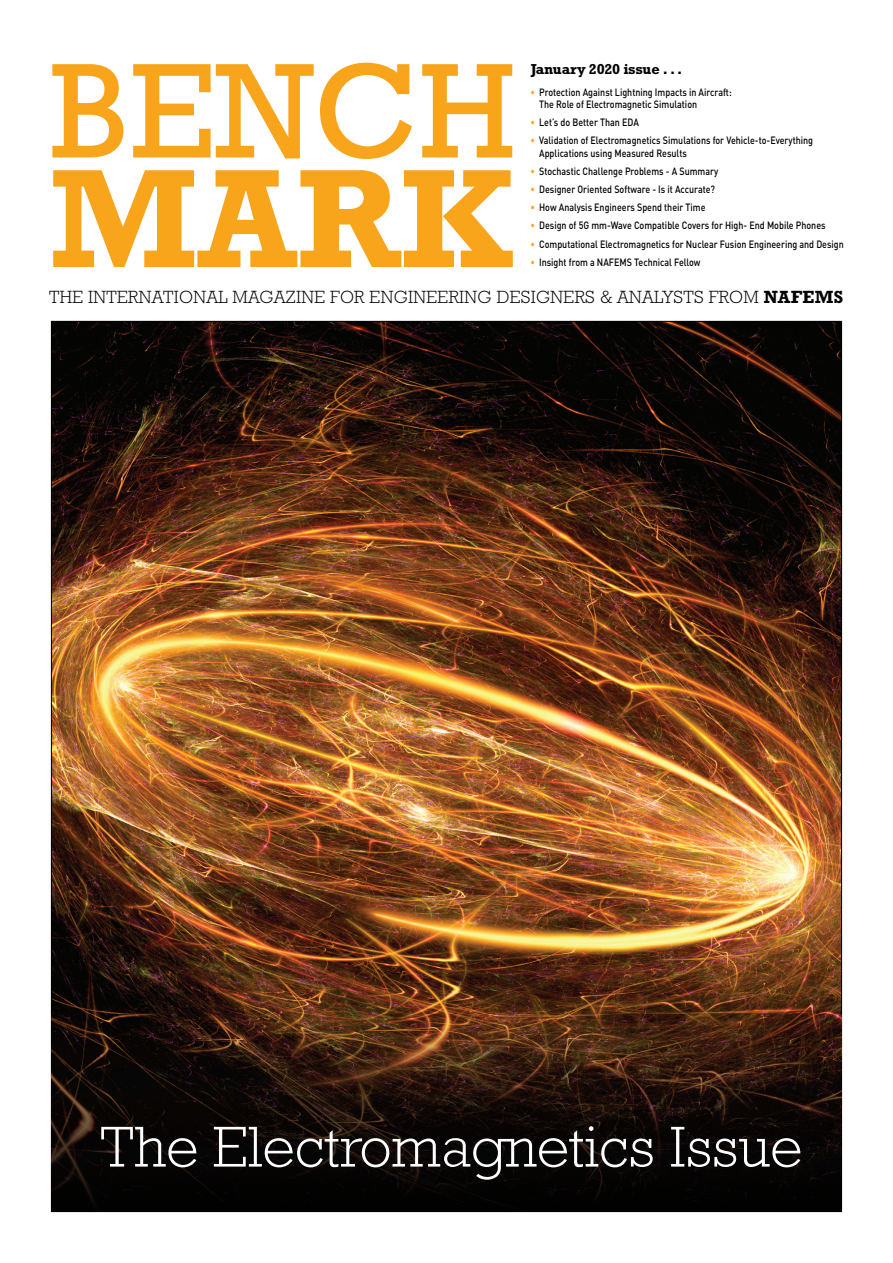
<style>
.page{position:relative;width:893px;height:1263px;background:#fff}
.page>*{position:absolute;margin:0;border:0;box-sizing:border-box;transform-origin:0 0}
.t1{font:700 142.5px "Rockwell";color:#f9a51b}
.t2{font:137.4px "Rockwell";color:#f9a51b}
.t3{font:300 58.5px "Rockwell";color:#fff}
.t4{font:300 18px "Rockwell";letter-spacing:.015em;color:#000}
.t5{font:700 14.55px "Rockwell";letter-spacing:-.02em;color:#000}
.t6{font:500 10.5px/12.6px "DIN";color:#000;scale:.85 1}
.s1{font-weight:700}
.s2{color:#f9a51b}
</style>
<div class="page">
<img style="left:53px;top:323px;width:787px;height:691px">
<img style="left:52px;top:1014px;width:789px;height:197px">
<h2 class="t2" style="left:49px;top:31px;width:468px">BENCH</h2>
<h1 class="t1" style="left:49px;top:135px;width:465px">MARK</h1>
<h3 class="t4" style="left:49px;top:286px;width:796px">THE INTERNATIONAL MAGAZINE FOR ENGINEERING DESIGNERS &amp; ANALYSTS FROM <span class="s1">NAFEMS</span></h3>
<h3 class="t5" style="left:531px;top:61px;width:153px">January 2020 issue . . .</h3>
<p class="t6" style="left:539px;top:85px;width:228px;text-indent:-9px"><span class="s2">•</span> Protection Against Lightning Impacts in Aircraft:<br>The Role of Electromagnetic Simulation</p>
<p class="t6" style="left:531px;top:116px;width:129px"><span class="s2">•</span> Let’s do Better Than EDA</p>
<p class="t6" style="left:539px;top:134px;width:324px;text-indent:-9px"><span class="s2">•</span> Validation of Electromagnetics Simulations for Vehicle-to-Everything<br>Applications using Measured Results</p>
<p class="t6" style="left:531px;top:165px;width:222px"><span class="s2">•</span> Stochastic Challenge Problems - A Summary</p>
<p class="t6" style="left:531px;top:183px;width:219px"><span class="s2">•</span> Designer Oriented Software - Is it Accurate?</p>
<p class="t6" style="left:531px;top:201px;width:207px"><span class="s2">•</span> How Analysis Engineers Spend their Time</p>
<p class="t6" style="left:531px;top:219px;width:349px"><span class="s2">•</span> Design of 5G mm-Wave Compatible Covers for High- End Mobile Phones</p>
<p class="t6" style="left:531px;top:237px;width:370px"><span class="s2">•</span> Computational Electromagnetics for Nuclear Fusion Engineering and Design</p>
<p class="t6" style="left:531px;top:255px;width:201px"><span class="s2">•</span> Insight from a NAFEMS Technical Fellow</p>
<h3 class="t3" style="left:100px;top:1113px;width:704px">The Electromagnetics Issue</h3>
</div>
